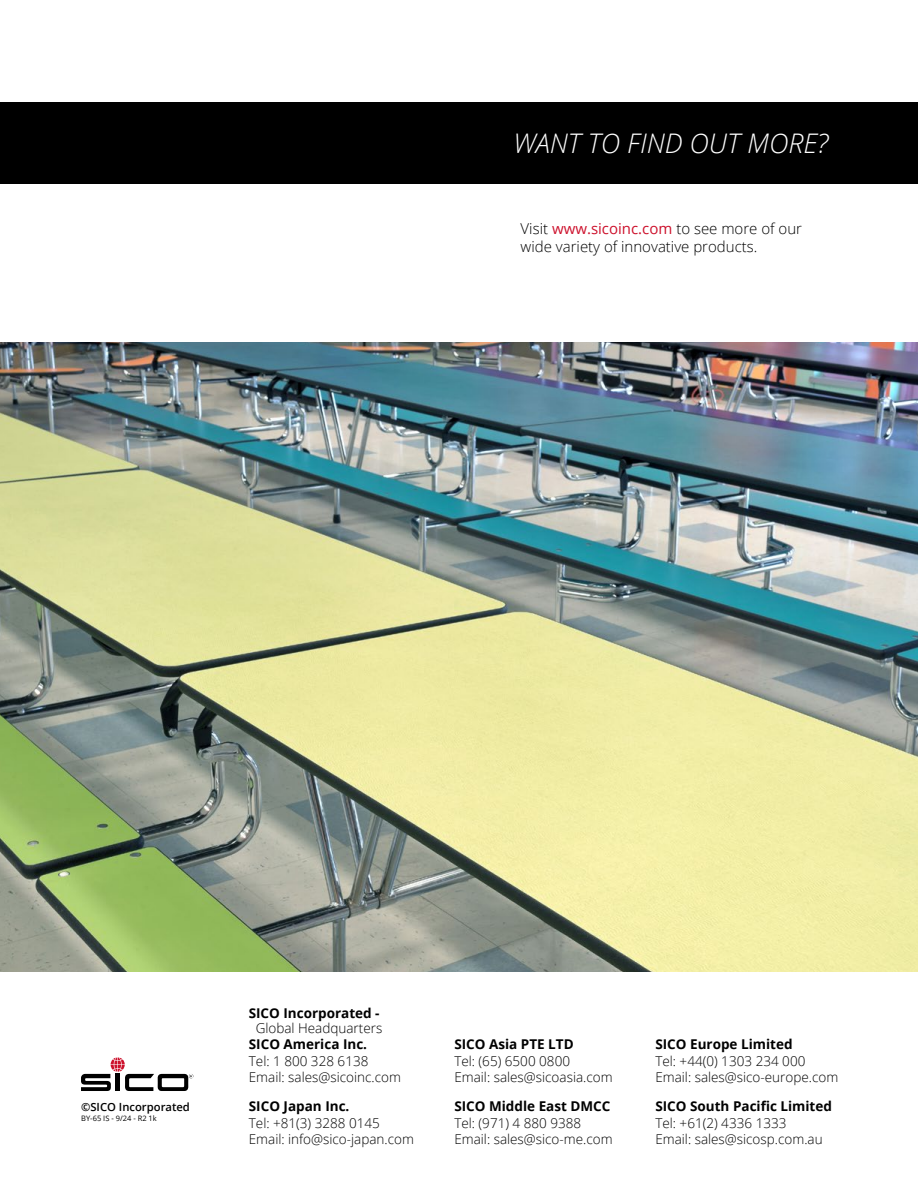
<style>
.page{position:relative;width:918px;height:1188px;background:#fff}
.page>*{position:absolute;margin:0;border:0;box-sizing:border-box;transform-origin:0 0}
.t1{font:italic 300 27px "Open Sans";color:#fff}
.t2{font:300 15px/18px "Open Sans";color:#000}
.t3{font:300 13.5px/16.2px "Open Sans";color:#000}
.t4{font:700 13.5px "Open Sans";color:#000}
.t5{font:600 11.25px "Open Sans";color:#000}
.t6{font:7.5px "Open Sans";color:#000}
.s1{font-weight:400;color:#cd122d}
</style>
<div class="page">
<div style="left:0;top:103px;width:918px;height:81px;background:#000"></div>
<img style="left:0;top:342px;width:918px;height:630px">
<svg style="left:81px;top:1058px;width:112px;height:33px"></svg>
<h1 class="t1" style="left:513px;top:124px;width:316px">WANT TO FIND OUT MORE?</h1>
<p class="t2" style="left:521px;top:219px;width:283px">Visit <span class="s1">www.sicoinc.com</span> to see more of our wide variety of innovative products.</p>
<p class="t5" style="left:81px;top:1099px;width:110px">©SICO Incorporated</p>
<p class="t6" style="left:81px;top:1113px;width:77px">BY-65 IS - 9/24 - R2 1k</p>
<p class="t4" style="left:249px;top:1004px;width:132px">SICO Incorporated -</p>
<p class="t3" style="left:256px;top:1020px;width:128px">Global Headquarters</p>
<p class="t4" style="left:249px;top:1035px;width:120px">SICO America Inc.</p>
<p class="t3" style="left:249px;top:1052px;width:154px">Tel: 1 800 328 6138<br>Email: sales@sicoinc.com</p>
<p class="t4" style="left:249px;top:1097px;width:102px">SICO Japan Inc.</p>
<p class="t3" style="left:249px;top:1114px;width:167px">Tel: +81(3) 3288 0145<br>Email: info@sico-japan.com</p>
<p class="t4" style="left:454px;top:1035px;width:121px">SICO Asia PTE LTD</p>
<p class="t3" style="left:454px;top:1052px;width:160px">Tel: (65) 6500 0800<br>Email: sales@sicoasia.com</p>
<p class="t4" style="left:454px;top:1097px;width:158px">SICO Middle East DMCC</p>
<p class="t3" style="left:454px;top:1114px;width:160px">Tel: (971) 4 880 9388<br>Email: sales@sico-me.com</p>
<p class="t4" style="left:655px;top:1035px;width:139px">SICO Europe Limited</p>
<p class="t3" style="left:655px;top:1052px;width:184px">Tel: +44(0) 1303 234 000<br>Email: sales@sico-europe.com</p>
<p class="t4" style="left:655px;top:1097px;width:178px">SICO South Pacific Limited</p>
<p class="t3" style="left:655px;top:1114px;width:169px">Tel: +61(2) 4336 1333<br>Email: sales@sicosp.com.au</p>
</div>
